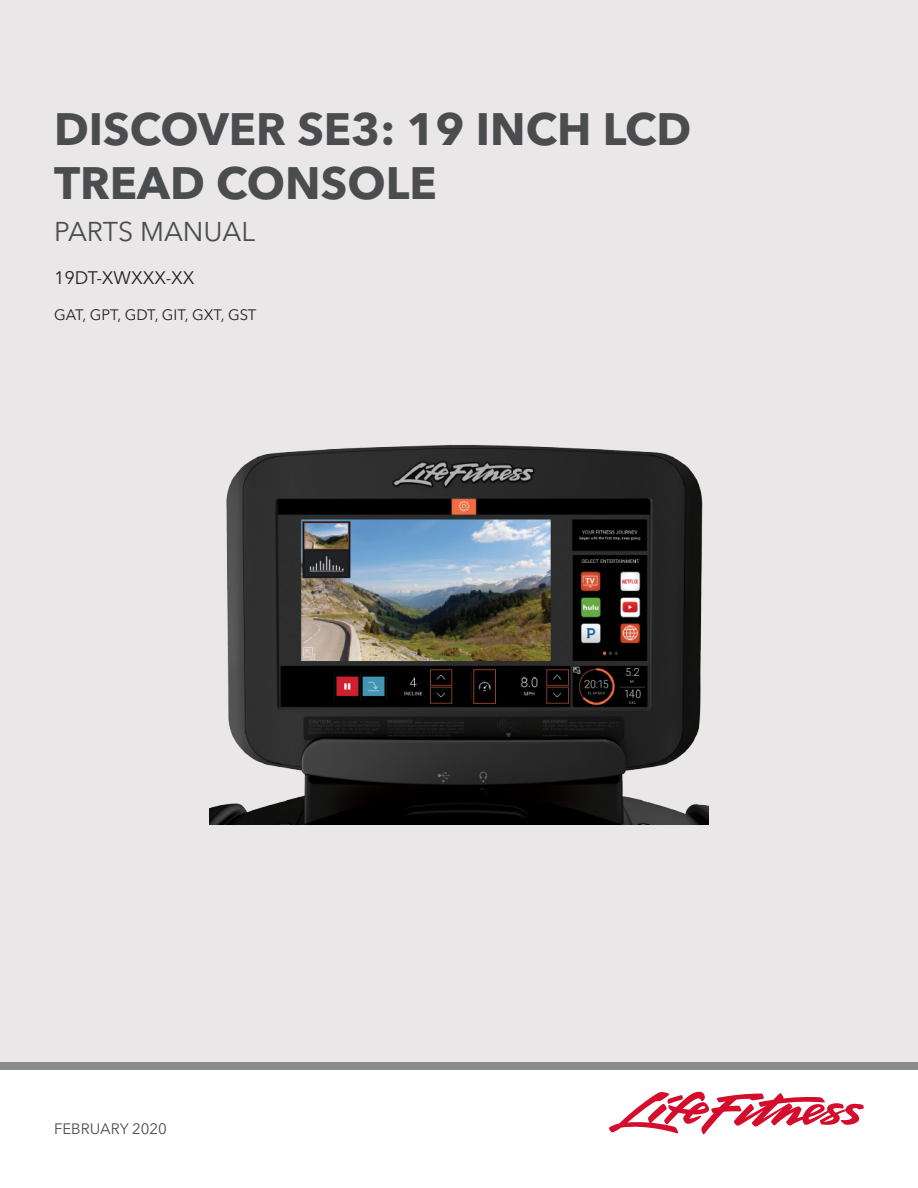
<style>
.page{position:relative;width:918px;height:1188px;background:#fff}
.page>*{position:absolute;margin:0;border:0;box-sizing:border-box;transform-origin:0 0}
.t1{font:700 45px "Avenir Next LT Pro";color:#4b4c4d}
.t2{font:27px "Avenir Next LT Pro";color:#4b4c4d}
.t3{font:18px "Avenir Next LT Pro";color:#231f20}
.t4{font:15px "Avenir Next LT Pro";color:#231f20}
.t5{font:15px "Avenir Next LT Pro";color:#4b4c4d}
</style>
<div class="page">
<div style="left:0;top:0;width:918px;height:1062px;background:#e9e7e7"></div>
<svg style="left:609px;top:1091px;width:255px;height:44px"></svg>
<div style="left:0;top:1062px;width:918px;height:7px;background:#8a8b8d"></div>
<img style="left:210px;top:445px;width:498px;height:379px">
<p class="t1" style="left:54px;top:102px;width:639px">DISCOVER SE3: 19 INCH LCD</p>
<p class="t1" style="left:54px;top:156px;width:384px">TREAD CONSOLE</p>
<p class="t2" style="left:54px;top:215px;width:203px">PARTS MANUAL</p>
<p class="t3" style="left:54px;top:267px;width:142px">19DT-XWXXX-XX</p>
<p class="t4" style="left:54px;top:306px;width:204px">GAT, GPT, GDT, GIT, GXT, GST</p>
<p class="t5" style="left:54px;top:1120px;width:114px">FEBRUARY 2020</p>
</div>
